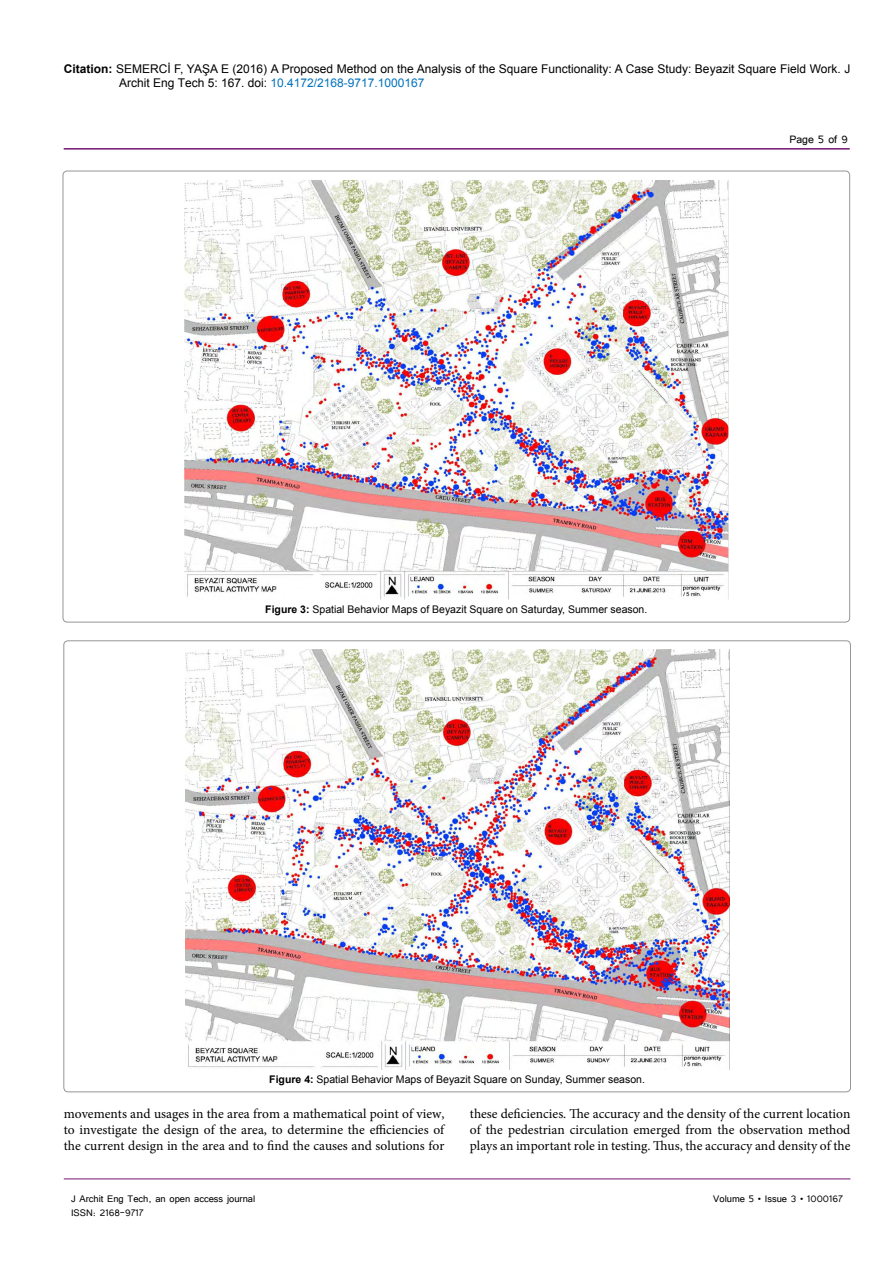
<style>
.page{position:relative;width:893px;height:1263px;background:#fff}
.page>*{position:absolute;margin:0;border:0;box-sizing:border-box;transform-origin:0 0}
.t1{font:13.5px/16.2px "Minion Pro";color:#000;text-align:justify}
.t2{font:13.5px "Tunga";color:#000}
.t3{font:12px/14.4px "Arial";color:#000}
.t4{font:12px "Tunga";color:#000}
.t5{font:10.5px "Arial";color:#000}
.s1{font-weight:700}
.s2{color:#0072bc}
</style>
<div class="page">
<hr style="left:64px;top:148px;width:786px;height:2px;background:#741472">
<hr style="left:64px;top:1179px;width:786px;height:1px;background:#741472">
<img style="left:184px;top:180px;width:544px;height:419px">
<img style="left:185px;top:650px;width:544px;height:419px">
<p class="t3" style="left:119px;top:61px;width:733px;text-indent:-55px"><span class="s1">Citation:</span> SEMERCİ F, YAŞA E (2016) A Proposed Method on the Analysis of the Square Functionality: A Case Study: Beyazit Square Field Work. J<br>Archit Eng Tech 5: 167. doi: <span class="s2">10.4172/2168-9717.1000167</span></p>
<p class="t2" style="left:789px;top:131px;width:60px">Page 5 of 9</p>
<p class="t5" style="left:265px;top:603px;width:384px"><span class="s1">Figure 3:</span> Spatial Behavior Maps of Beyazit Square on Saturday, Summer season.</p>
<p class="t5" style="left:269px;top:1072px;width:377px"><span class="s1">Figure 4:</span> Spatial Behavior Maps of Beyazit Square on Sunday, Summer season.</p>
<p class="t1" style="left:64px;top:1105px;width:382px">movements and usages in the area from a mathematical point of view, to investigate the design of the area, to determine the efficiencies of the current design in the area and to find the causes and solutions for</p>
<p class="t1" style="left:470px;top:1105px;width:382px">these deficiencies. The accuracy and the density of the current location of the pedestrian circulation emerged from the observation method plays an important role in testing. Thus, the accuracy and density of the</p>
<p class="t4" style="left:71px;top:1190px;width:186px">J Archit Eng Tech, an open access journal</p>
<p class="t4" style="left:713px;top:1190px;width:131px">Volume 5 • Issue 3 • 1000167</p>
<p class="t4" style="left:71px;top:1205px;width:74px">ISSN: 2168-9717</p>
</div>
